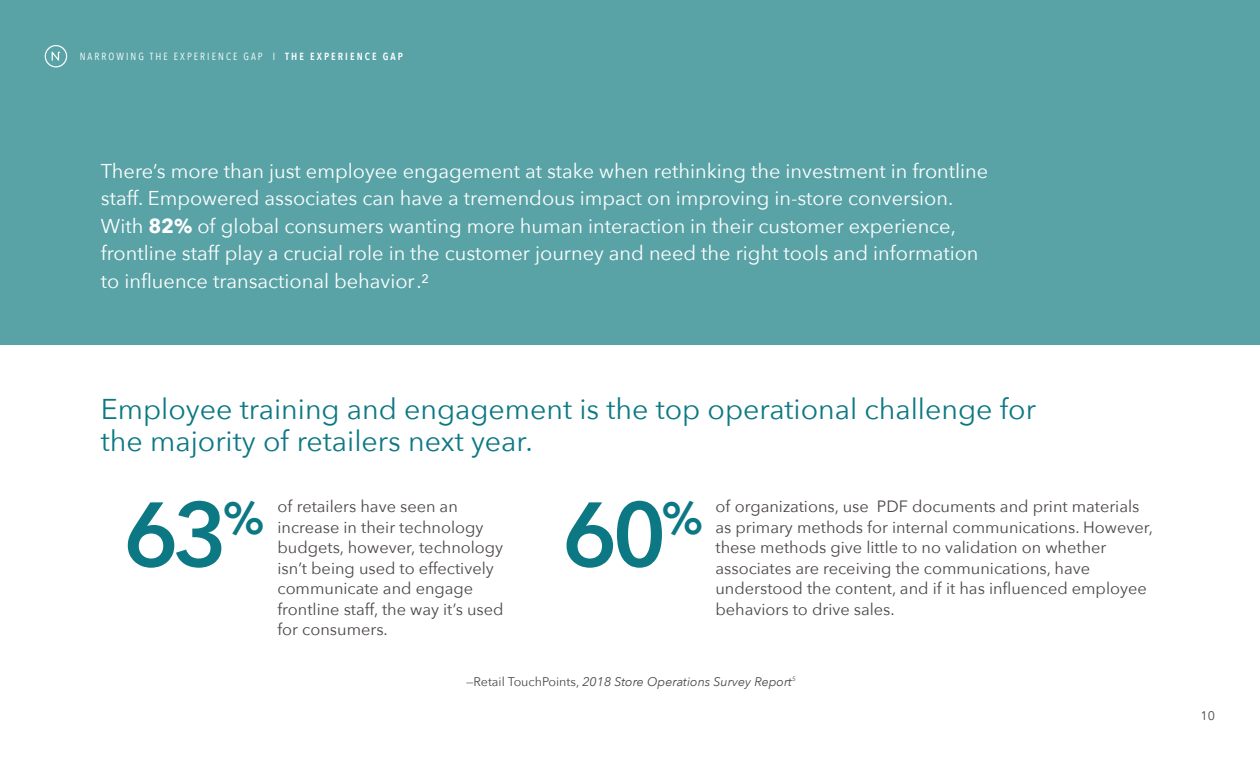
<style>
.page{position:relative;width:1260px;height:765px;background:#fff}
.page>*{position:absolute;margin:0;border:0;box-sizing:border-box;transform-origin:0 0}
.t1{font:600 90px "Avenir Next";color:#0c7883}
.t2{font:28.62px/31.6px "Avenir Next";color:#0c7883}
.t3{font:20px/27.5px "Avenir Next";color:#fff}
.t4{font:16.38px/20.4px "Avenir Next";color:#4d4747}
.t5{font:italic 12.5px "Avenir Next";color:#4d4747}
.t6{font:12.5px "Avenir Next";color:#4d4747}
.t7{font:10.38px "Avenir Next Condensed";letter-spacing:.2em;color:#fff}
.s1{font-weight:600}
.s2{font-weight:700}
.s3{font-style:normal}
</style>
<div class="page">
<div style="left:0;top:0;width:1260px;height:345px;background:#59a3a7"></div>
<svg style="left:45px;top:45px;width:22px;height:22px"></svg>
<p class="t7" style="left:80px;top:47px;width:325px">NARROWING THE EXPERIENCE GAP I <span class="s1">THE EXPERIENCE GAP</span></p>
<p class="t3" style="left:101px;top:156px;width:889px">There’s more than just employee engagement at stake when rethinking the investment in frontline staff. Empowered associates can have a tremendous impact on improving in-store conversion.<br>With <span class="s2">82%</span> of global consumers wanting more human interaction in their customer experience, frontline staff play a crucial role in the customer journey and need the right tools and information to influence transactional behavior.<sup>2</sup></p>
<p class="t2" style="left:101px;top:392px;width:937px">Employee training and engagement is the top operational challenge for the majority of retailers next year.</p>
<p class="t1" style="left:124px;top:458px;width:142px">63<sup>%</sup></p>
<p class="t4" style="left:278px;top:496px;width:228px">of retailers have seen an increase in their technology budgets, however, technology isn’t being used to effectively communicate and engage frontline staff, the way it’s used for consumers.</p>
<p class="t4" style="left:716px;top:496px;width:439px">of organizations, use PDF documents and print materials as primary methods for internal communications. However, these methods give little to no validation on whether associates are receiving the communications, have understood the content, and if it has influenced employee behaviors to drive sales.</p>
<p class="t1" style="left:562px;top:458px;width:142px">60<sup>%</sup></p>
<p class="t5" style="left:466px;top:671px;width:331px"><span class="s3">—Retail TouchPoints,</span> 2018 Store Operations Survey Report<sup>5</sup></p>
<p class="t6" style="left:1201px;top:705px;width:16px">10</p>
</div>
